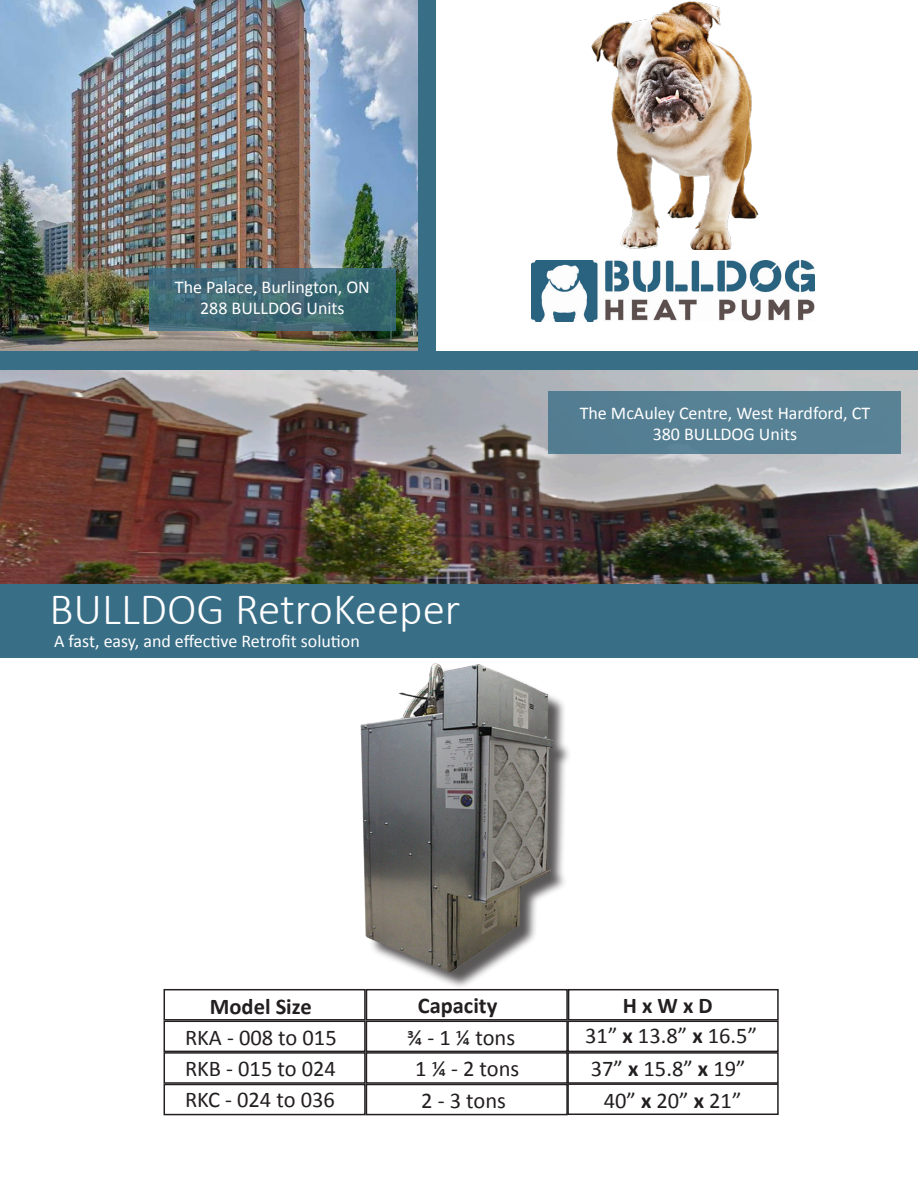
<style>
.page{position:relative;width:918px;height:1188px;background:#fff}
.page>*{position:absolute;margin:0;border:0;box-sizing:border-box;transform-origin:0 0}
.t1{font:300 45px "Calibri";color:#fff}
.t2{font:22.5px "Calibri";color:#231f20}
.t3{font:700 22.5px "Calibri";color:#231f20}
.t4{font:18px "Calibri";color:#fff}
.s1{font-weight:700}
</style>
<div class="page">
<img style="left:0;top:0;width:418px;height:351px">
<div style="left:418px;top:0;width:18px;height:351px;background:#396e87"></div>
<div style="left:0;top:351px;width:918px;height:19px;background:#396e87"></div>
<img style="left:591px;top:1px;width:168px;height:248px">
<img style="left:531px;top:260px;width:283px;height:61px">
<img style="left:0;top:370px;width:918px;height:215px">
<svg style="left:149px;top:268px;width:247px;height:63px;background:#3e6975"></svg>
<div style="left:549px;top:391px;width:352px;height:63px;background:#578194"></div>
<div style="left:0;top:585px;width:918px;height:73px;background:#396e87"></div>
<div style="left:364px;top:666px;width:207px;height:324px;background:#231f20;opacity:.75"></div>
<img style="left:361px;top:663px;width:192px;height:310px">
<div style="left:164px;top:989px;width:202px;height:32px;border:2px solid #231f20"></div>
<div style="left:366px;top:989px;width:202px;height:32px;border:2px solid #231f20"></div>
<div style="left:568px;top:989px;width:211px;height:32px;border:2px solid #231f20"></div>
<div style="left:164px;top:1021px;width:202px;height:31px;border:2px solid #231f20"></div>
<div style="left:164px;top:1052px;width:202px;height:32px;border:2px solid #231f20"></div>
<div style="left:164px;top:1084px;width:202px;height:31px;border:2px solid #231f20"></div>
<div style="left:366px;top:1021px;width:202px;height:31px;border:2px solid #231f20"></div>
<div style="left:366px;top:1052px;width:202px;height:32px;border:2px solid #231f20"></div>
<div style="left:366px;top:1084px;width:202px;height:31px;border:2px solid #231f20"></div>
<div style="left:567px;top:1021px;width:212px;height:31px;border:2px solid #231f20"></div>
<div style="left:567px;top:1052px;width:212px;height:32px;border:2px solid #231f20"></div>
<div style="left:567px;top:1083px;width:212px;height:32px;border:2px solid #231f20"></div>
<p class="t4" style="left:175px;top:274px;width:197px">The Palace, Burlington, ON</p>
<p class="t4" style="left:200px;top:296px;width:146px">288 BULLDOG Units</p>
<p class="t1" style="left:50px;top:581px;width:412px">BULLDOG RetroKeeper</p>
<p class="t4" style="left:54px;top:629px;width:307px">A fast, easy, and effective Retrofit solution</p>
<p class="t4" style="left:580px;top:400px;width:292px">The McAuley Centre, West Hardford, CT</p>
<p class="t4" style="left:653px;top:422px;width:146px">380 BULLDOG Units</p>
<p class="t3" style="left:210px;top:991px;width:103px">Model Size</p>
<p class="t3" style="left:418px;top:990px;width:81px">Capacity</p>
<p class="t3" style="left:623px;top:990px;width:91px">H x W x D</p>
<p class="t2" style="left:185px;top:1022px;width:153px">RKA - 008 to 015</p>
<p class="t2" style="left:185px;top:1052px;width:152px">RKB - 015 to 024</p>
<p class="t2" style="left:185px;top:1084px;width:151px">RKC - 024 to 036</p>
<p class="t2" style="left:585px;top:1020px;width:173px">31” <span class="s1">x</span> 13.8” <span class="s1">x</span> 16.5”</p>
<p class="t2" style="left:591px;top:1052px;width:156px">37” <span class="s1">x</span> 15.8” <span class="s1">x</span> 19”</p>
<p class="t2" style="left:604px;top:1085px;width:139px">40” <span class="s1">x</span> 20” <span class="s1">x</span> 21”</p>
<p class="t2" style="left:407px;top:1022px;width:109px">¾ - 1 ¼ tons</p>
<p class="t2" style="left:415px;top:1052px;width:106px">1 ¼ - 2 tons</p>
<p class="t2" style="left:421px;top:1085px;width:86px">2 - 3 tons</p>
</div>
